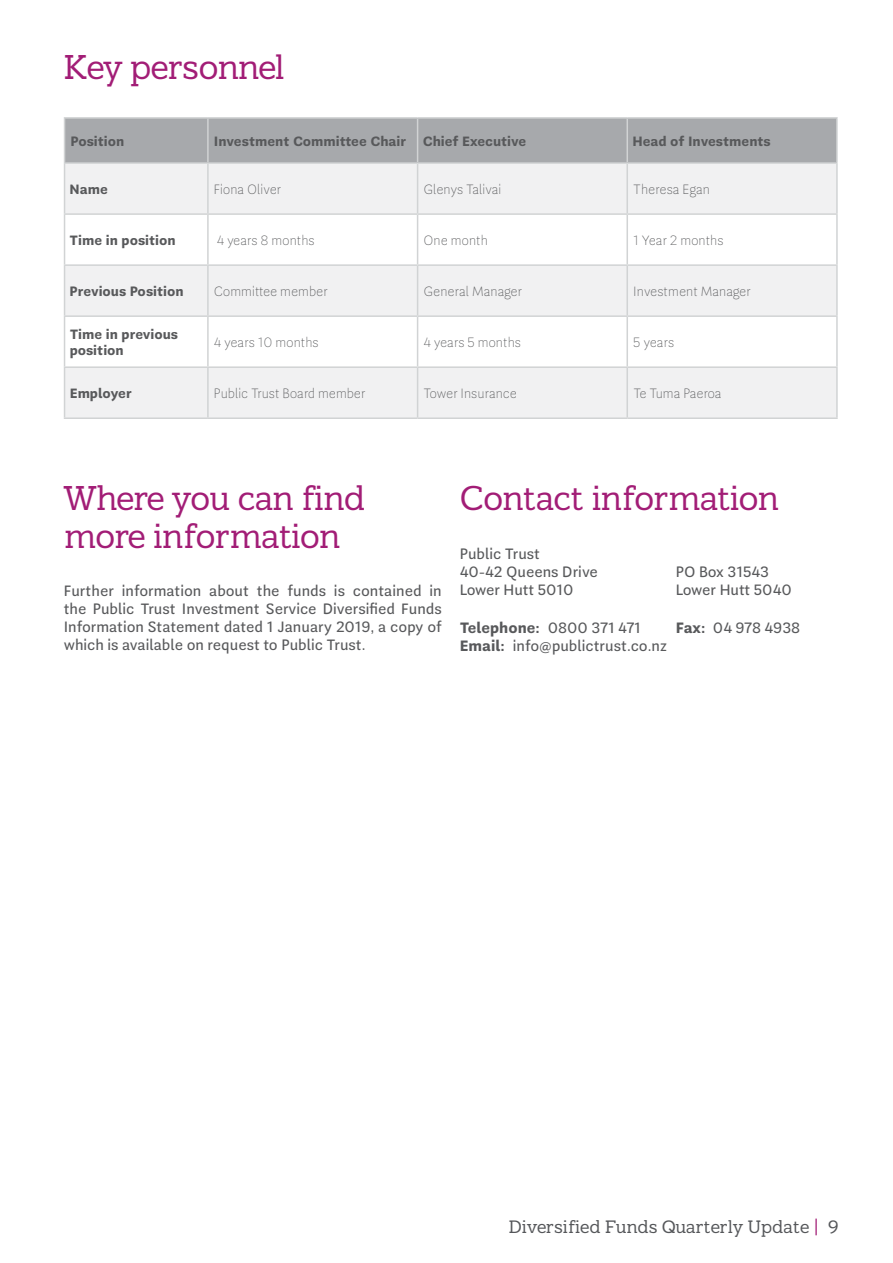
<style>
.page{position:relative;width:893px;height:1263px;background:#fff}
.page>*{position:absolute;margin:0;border:0;box-sizing:border-box;transform-origin:0 0}
.t1{font:34.5px/37.5px "Trust";letter-spacing:-.02em;color:#a21d76}
.t2{font:18px "Trust";color:#55575a}
.t3{font:15px/18px "Guanabara Sans";color:#58595b;text-align:justify}
.t4{font:15px "Guanabara Sans Regular 3";color:#58595b}
.t5{font:13.5px "Guanabara Sans Regular 2";color:#58595b}
.t6{font:13.5px/16.5px "Guanabara Sans Regular 3";color:#58595b}
.t7{font:13.5px "Guanabara Sans Regular 2";letter-spacing:-.02em;color:#58595b}
.s1{font-family:"Guanabara Sans"}
.s2{font-family:"Guanabara Sans Regular 3"}
.s3{color:#a21d76}
</style>
<div class="page">
<div style="left:65px;top:119px;width:771px;height:43px;background:#a7a9ac"></div>
<svg style="left:65px;top:164px;width:771px;height:253px;fill:#f1f1f2"></svg>
<hr style="left:64px;top:117px;width:144px;height:2px;background:#d1d3d4">
<hr style="left:64px;top:119px;width:1px;height:43px;background:#d1d3d4">
<hr style="left:208px;top:117px;width:210px;height:2px;background:#d1d3d4">
<hr style="left:207px;top:119px;width:2px;height:43px;background:#d1d3d4">
<hr style="left:418px;top:117px;width:209px;height:2px;background:#d1d3d4">
<hr style="left:417px;top:119px;width:1px;height:43px;background:#d1d3d4">
<hr style="left:627px;top:117px;width:211px;height:2px;background:#d1d3d4">
<hr style="left:626px;top:119px;width:2px;height:43px;background:#d1d3d4">
<hr style="left:836px;top:119px;width:2px;height:43px;background:#d1d3d4">
<hr style="left:64px;top:162px;width:144px;height:2px;background:#d1d3d4">
<hr style="left:64px;top:164px;width:1px;height:49px;background:#d1d3d4">
<hr style="left:208px;top:162px;width:210px;height:2px;background:#d1d3d4">
<hr style="left:207px;top:164px;width:2px;height:49px;background:#d1d3d4">
<hr style="left:418px;top:162px;width:209px;height:2px;background:#d1d3d4">
<hr style="left:417px;top:164px;width:1px;height:49px;background:#d1d3d4">
<hr style="left:627px;top:162px;width:211px;height:2px;background:#d1d3d4">
<hr style="left:626px;top:164px;width:2px;height:49px;background:#d1d3d4">
<hr style="left:836px;top:164px;width:2px;height:49px;background:#d1d3d4">
<hr style="left:64px;top:213px;width:144px;height:2px;background:#d1d3d4">
<hr style="left:64px;top:215px;width:1px;height:49px;background:#d1d3d4">
<hr style="left:208px;top:213px;width:210px;height:2px;background:#d1d3d4">
<hr style="left:207px;top:215px;width:2px;height:49px;background:#d1d3d4">
<hr style="left:418px;top:213px;width:209px;height:2px;background:#d1d3d4">
<hr style="left:417px;top:215px;width:1px;height:49px;background:#d1d3d4">
<hr style="left:627px;top:213px;width:211px;height:2px;background:#d1d3d4">
<hr style="left:626px;top:215px;width:2px;height:49px;background:#d1d3d4">
<hr style="left:836px;top:215px;width:2px;height:49px;background:#d1d3d4">
<hr style="left:64px;top:264px;width:144px;height:2px;background:#d1d3d4">
<hr style="left:64px;top:266px;width:1px;height:49px;background:#d1d3d4">
<hr style="left:208px;top:264px;width:210px;height:2px;background:#d1d3d4">
<hr style="left:207px;top:266px;width:2px;height:49px;background:#d1d3d4">
<hr style="left:418px;top:264px;width:209px;height:2px;background:#d1d3d4">
<hr style="left:417px;top:266px;width:1px;height:49px;background:#d1d3d4">
<hr style="left:627px;top:264px;width:211px;height:2px;background:#d1d3d4">
<hr style="left:626px;top:266px;width:2px;height:49px;background:#d1d3d4">
<hr style="left:836px;top:266px;width:2px;height:49px;background:#d1d3d4">
<hr style="left:64px;top:315px;width:144px;height:2px;background:#d1d3d4">
<hr style="left:64px;top:317px;width:1px;height:49px;background:#d1d3d4">
<hr style="left:208px;top:315px;width:210px;height:2px;background:#d1d3d4">
<hr style="left:207px;top:317px;width:2px;height:49px;background:#d1d3d4">
<hr style="left:418px;top:315px;width:209px;height:2px;background:#d1d3d4">
<hr style="left:417px;top:317px;width:1px;height:49px;background:#d1d3d4">
<hr style="left:627px;top:315px;width:211px;height:2px;background:#d1d3d4">
<hr style="left:626px;top:317px;width:2px;height:49px;background:#d1d3d4">
<hr style="left:836px;top:317px;width:2px;height:49px;background:#d1d3d4">
<hr style="left:64px;top:366px;width:144px;height:2px;background:#d1d3d4">
<hr style="left:64px;top:368px;width:1px;height:49px;background:#d1d3d4">
<hr style="left:208px;top:366px;width:210px;height:2px;background:#d1d3d4">
<hr style="left:207px;top:368px;width:2px;height:49px;background:#d1d3d4">
<hr style="left:418px;top:366px;width:209px;height:2px;background:#d1d3d4">
<hr style="left:417px;top:368px;width:1px;height:49px;background:#d1d3d4">
<hr style="left:627px;top:366px;width:211px;height:2px;background:#d1d3d4">
<hr style="left:626px;top:368px;width:2px;height:49px;background:#d1d3d4">
<hr style="left:836px;top:368px;width:2px;height:49px;background:#d1d3d4">
<hr style="left:64px;top:417px;width:144px;height:2px;background:#d1d3d4">
<hr style="left:208px;top:417px;width:210px;height:2px;background:#d1d3d4">
<hr style="left:418px;top:417px;width:209px;height:2px;background:#d1d3d4">
<hr style="left:627px;top:417px;width:211px;height:2px;background:#d1d3d4">
<h1 class="t1" style="left:64px;top:50px;width:223px">Key personnel</h1>
<p class="t6" style="left:71px;top:133px;width:55px">Position</p>
<p class="t6" style="left:214px;top:133px;width:314px">Investment Committee Chair Chief Executive</p>
<p class="t6" style="left:632px;top:133px;width:140px">Head of Investments</p>
<p class="t6" style="left:70px;top:181px;width:40px">Name</p>
<p class="t5" style="left:214px;top:180px;width:69px">Fiona Oliver</p>
<p class="t5" style="left:424px;top:180px;width:79px">Glenys Talivai</p>
<p class="t5" style="left:633px;top:180px;width:78px">Theresa Egan</p>
<p class="t6" style="left:70px;top:232px;width:107px">Time in position</p>
<p class="t5" style="left:217px;top:231px;width:100px">4 years 8 months</p>
<p class="t5" style="left:424px;top:231px;width:66px">One month</p>
<p class="t5" style="left:633px;top:231px;width:92px">1 Year 2 months</p>
<p class="t6" style="left:70px;top:283px;width:115px">Previous Position</p>
<p class="t5" style="left:214px;top:282px;width:115px">Committee member</p>
<p class="t5" style="left:424px;top:282px;width:100px">General Manager</p>
<p class="t5" style="left:633px;top:282px;width:119px">Investment Manager</p>
<p class="t6" style="left:70px;top:326px;width:110px">Time in previous position</p>
<p class="t5" style="left:214px;top:333px;width:106px">4 years 10 months</p>
<p class="t5" style="left:424px;top:333px;width:99px">4 years 5 months</p>
<p class="t5" style="left:633px;top:333px;width:42px">5 years</p>
<p class="t6" style="left:70px;top:385px;width:64px">Employer</p>
<p class="t5" style="left:214px;top:384px;width:153px">Public Trust Board member</p>
<p class="t5" style="left:424px;top:384px;width:95px">Tower Insurance</p>
<p class="t7" style="left:633px;top:384px;width:90px">Te Tuma Paeroa</p>
<h1 class="t1" style="left:64px;top:481px;width:303px">Where you can find more information</h1>
<p class="t3" style="left:64px;top:582px;width:379px">Further information about the funds is contained in the Public Trust Investment Service Diversified Funds Information Statement dated 1 January 2019, a copy of which is available on request to Public Trust.</p>
<h1 class="t1" style="left:460px;top:481px;width:321px">Contact information</h1>
<p class="t3" style="left:460px;top:545px;width:140px">Public Trust<br>40-42 Queens Drive</p>
<p class="t3" style="left:676px;top:563px;width:95px">PO Box 31543</p>
<p class="t3" style="left:460px;top:581px;width:115px">Lower Hutt 5010</p>
<p class="t3" style="left:676px;top:581px;width:117px">Lower Hutt 5040</p>
<p class="t4" style="left:460px;top:617px;width:183px">Telephone: <span class="s1">0800 371 471</span></p>
<p class="t3" style="left:676px;top:619px;width:126px"><span class="s2">Fax:</span> 04 978 4938</p>
<p class="t3" style="left:460px;top:637px;width:209px"><span class="s2">Email:</span> info@publictrust.co.nz</p>
<p class="t2" style="left:509px;top:1217px;width:331px">Diversified Funds Quarterly Update <span class="s3">|</span> 9</p>
</div>
